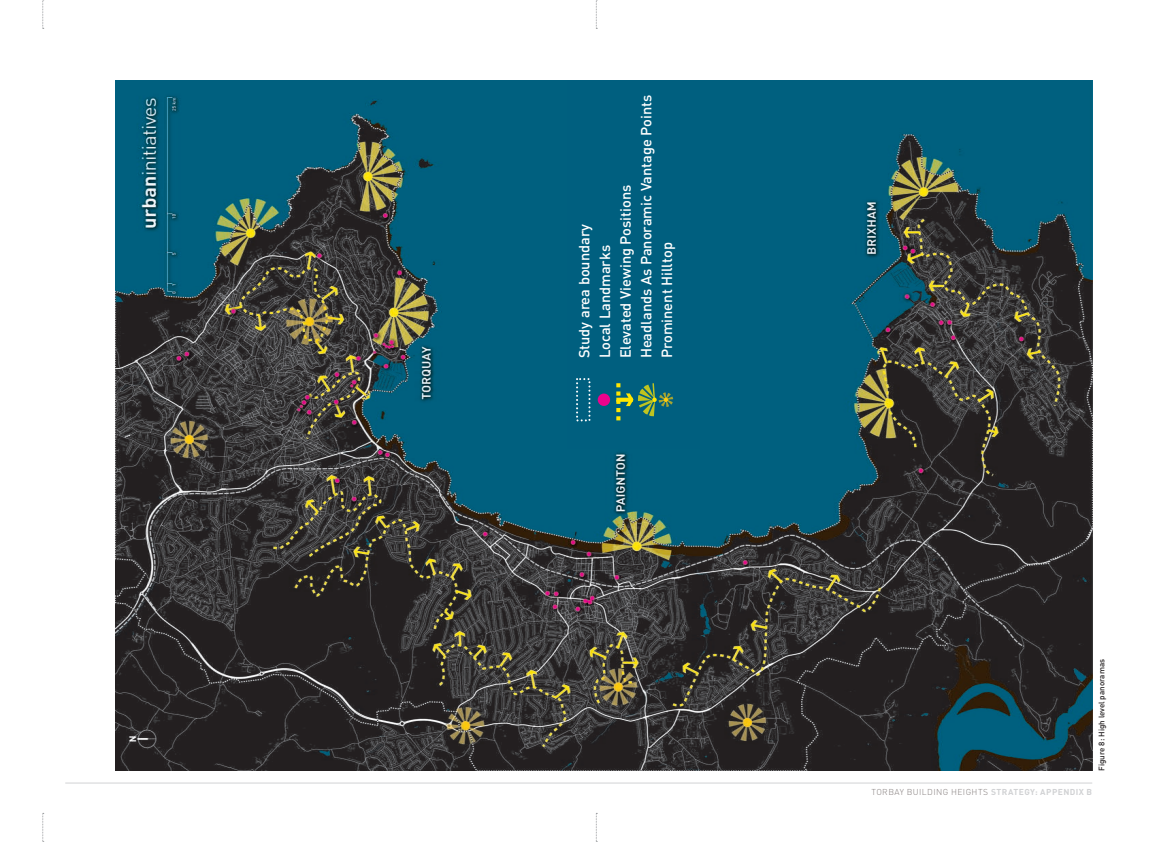
<style>
.page{position:relative;width:1149px;height:842px;background:#fff}
.page>*{position:absolute;margin:0;border:0;box-sizing:border-box;transform-origin:0 0}
.t1{font:500 14.6px/20.7px "DIN";color:#fff}
.t2{font:300 8.5px "DIN";letter-spacing:.05em;color:#837c7b}
._06_Caption__Text{font:500 8px "DIN";color:#231f20}
.s1{font-weight:700;color:#d1d2d4}
</style>
<div class="page">
<hr style="left:65px;top:783px;width:1026px;height:1px;background:#d1d2d4">
<svg style="left:596px;top:0;width:1px;height:29px"></svg>
<svg style="left:596px;top:813px;width:1px;height:29px"></svg>
<svg style="left:43px;top:0;width:1px;height:29px"></svg>
<svg style="left:43px;top:813px;width:1px;height:29px"></svg>
<img style="left:116px;top:81px;width:975px;height:690px">
<div style="left:567px;top:81px;width:132px;height:368px;background:#005f7f"></div>
<svg style="left:616px;top:383px;width:40px;height:37px"></svg>
<div style="left:658px;top:392px;width:15px;height:15px;border:7px dashed #feca0a;border-radius:50%"></div>
<svg style="left:663px;top:397px;width:5px;height:5px"></svg>
<div style="left:597px;top:394px;width:13px;height:12px;background:#ed028c;border-radius:50%"></div>
<p class="t1" style="left:573px;top:358px;width:265px;rotate:-90deg">Study area boundary<br>Local Landmarks<br>Elevated Viewing Positions<br>Headlands As Panoramic Vantage Points<br>Prominent Hilltop</p>
<p class="_06_Caption__Text" style="left:1096px;top:771px;width:113px;rotate:-90deg">Figure 8: High level panoramas</p>
<p class="t2" style="left:871px;top:786px;width:222px">TORBAY BUILDING HEIGHTS <span class="s1">STRATEGY: APPENDIX B</span></p>
</div>
